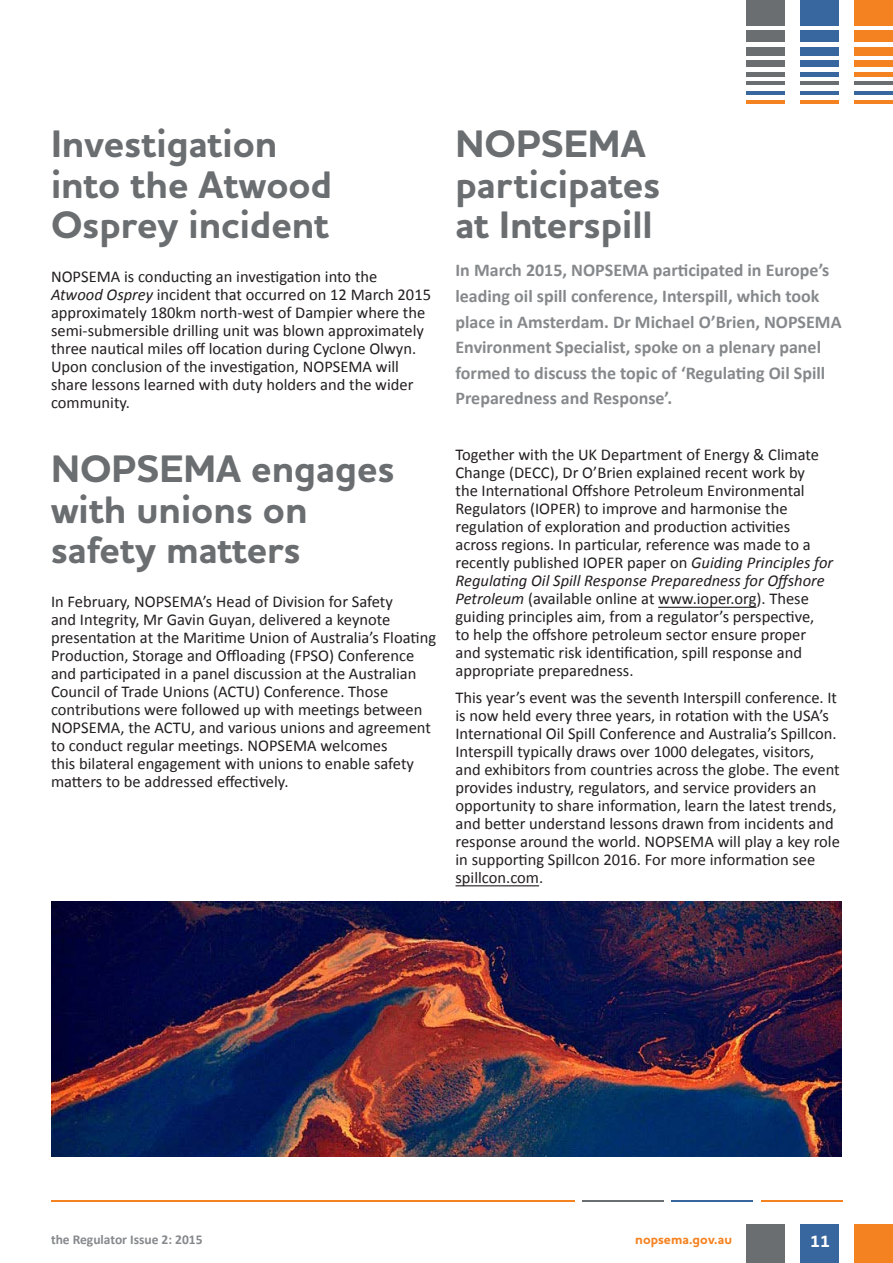
<style>
.page{position:relative;width:893px;height:1263px;background:#fff}
.page>*{position:absolute;margin:0;border:0;box-sizing:border-box;transform-origin:0 0}
.t1{font:700 39px/40.5px "Houschka Pro";color:#6b6e71}
.t2{font:700 18px/25.5px "Calibri";color:#86898c}
.t3{font:16.5px/18px "Calibri";color:#231f20}
.t4{font:700 16.5px "Houschka Pro";color:#fff}
.t5{font:700 13.5px "Calibri";color:#86898c}
.t6{font:700 13.5px "Houschka Pro";letter-spacing:.005em;color:#f58220}
.s1{font-style:italic}
</style>
<div class="page">
<div style="left:854px;top:1224px;width:39px;height:39px;background:#f58220"></div>
<div style="left:800px;top:1224px;width:39px;height:39px;background:#3867a0"></div>
<div style="left:746px;top:1224px;width:39px;height:39px;background:#6b6e71"></div>
<div style="left:854px;top:31px;width:39px;height:11px;background:#f58220"></div>
<div style="left:854px;top:0;width:39px;height:25px;background:#f58220"></div>
<div style="left:854px;top:47px;width:39px;height:9px;background:#f58220"></div>
<div style="left:854px;top:60px;width:39px;height:7px;background:#f58220"></div>
<hr style="left:854px;top:72px;width:39px;height:4px;background:#f58220">
<hr style="left:854px;top:100px;width:39px;height:3px;background:#f58220">
<hr style="left:854px;top:91px;width:39px;height:3px;background:#3867a0">
<hr style="left:854px;top:82px;width:39px;height:3px;background:#6b6e71">
<div style="left:800px;top:31px;width:39px;height:11px;background:#3867a0"></div>
<div style="left:800px;top:0;width:39px;height:25px;background:#3867a0"></div>
<div style="left:800px;top:47px;width:39px;height:9px;background:#3867a0"></div>
<div style="left:800px;top:60px;width:39px;height:7px;background:#3867a0"></div>
<hr style="left:800px;top:72px;width:39px;height:4px;background:#3867a0">
<hr style="left:800px;top:100px;width:39px;height:3px;background:#f58220">
<hr style="left:800px;top:91px;width:39px;height:3px;background:#3867a0">
<hr style="left:800px;top:82px;width:39px;height:3px;background:#6b6e71">
<div style="left:746px;top:31px;width:39px;height:11px;background:#6b6e71"></div>
<div style="left:746px;top:0;width:39px;height:25px;background:#6b6e71"></div>
<div style="left:746px;top:47px;width:39px;height:9px;background:#6b6e71"></div>
<div style="left:746px;top:60px;width:39px;height:7px;background:#6b6e71"></div>
<hr style="left:746px;top:72px;width:39px;height:4px;background:#6b6e71">
<hr style="left:746px;top:100px;width:39px;height:3px;background:#f58220">
<hr style="left:746px;top:91px;width:39px;height:3px;background:#3867a0">
<hr style="left:746px;top:82px;width:39px;height:3px;background:#6b6e71">
<hr style="left:51px;top:1200px;width:523px;height:1px;background:#f58220">
<hr style="left:582px;top:1200px;width:81px;height:1px;background:#6b6e71">
<hr style="left:672px;top:1200px;width:81px;height:1px;background:#3867a0">
<hr style="left:761px;top:1200px;width:82px;height:1px;background:#f58220">
<hr style="left:658px;top:607px;width:98px;height:1px;background:#231f20">
<hr style="left:455px;top:885px;width:84px;height:1px;background:#231f20">
<img style="left:51px;top:901px;width:791px;height:256px">
<h1 class="t1" style="left:51px;top:124px;width:283px">Investigation into the Atwood<br>Osprey incident</h1>
<p class="t3" style="left:51px;top:266px;width:382px">NOPSEMA is conducting an investigation into the <span class="s1">Atwood Osprey</span> incident that occurred on 12 March 2015 approximately 180km north-west of Dampier where the semi-submersible drilling unit was blown approximately three nautical miles off location during Cyclone Olwyn.<br>Upon conclusion of the investigation, NOPSEMA will share lessons learned with duty holders and the wider community.</p>
<h1 class="t1" style="left:51px;top:449px;width:345px">NOPSEMA engages with unions on safety matters</h1>
<p class="t3" style="left:51px;top:591px;width:387px">In February, NOPSEMA’s Head of Division for Safety<br>and Integrity, Mr Gavin Guyan, delivered a keynote presentation at the Maritime Union of Australia’s Floating Production, Storage and Offloading (FPSO) Conference and participated in a panel discussion at the Australian Council of Trade Unions (ACTU) Conference. Those contributions were followed up with meetings between NOPSEMA, the ACTU, and various unions and agreement to conduct regular meetings. NOPSEMA welcomes<br>this bilateral engagement with unions to enable safety matters to be addressed effectively.</p>
<h1 class="t1" style="left:455px;top:124px;width:206px">NOPSEMA participates at Interspill</h1>
<p class="t2" style="left:455px;top:257px;width:388px">In March 2015, NOPSEMA participated in Europe’s leading oil spill conference, Interspill, which took place in Amsterdam. Dr Michael O’Brien, NOPSEMA Environment Specialist, spoke on a plenary panel formed to discuss the topic of ‘Regulating Oil Spill Preparedness and Response’.</p>
<p class="t3" style="left:455px;top:445px;width:379px">Together with the UK Department of Energy &amp; Climate Change (DECC), Dr O’Brien explained recent work by<br>the International Offshore Petroleum Environmental Regulators (IOPER) to improve and harmonise the regulation of exploration and production activities across regions. In particular, reference was made to a recently published IOPER paper on <span class="s1">Guiding Principles for Regulating Oil Spill Response Preparedness for Offshore Petroleum</span> (available online at www.ioper.org). These guiding principles aim, from a regulator’s perspective,<br>to help the offshore petroleum sector ensure proper and systematic risk identification, spill response and appropriate preparedness.</p>
<p class="t3" style="left:455px;top:687px;width:386px">This year’s event was the seventh Interspill conference. It is now held every three years, in rotation with the USA’s International Oil Spill Conference and Australia’s Spillcon.<br>Interspill typically draws over 1000 delegates, visitors, and exhibitors from countries across the globe. The event provides industry, regulators, and service providers an opportunity to share information, learn the latest trends, and better understand lessons drawn from incidents and response around the world. NOPSEMA will play a key role in supporting Spillcon 2016. For more information see spillcon.com.</p>
<p class="t5" style="left:51px;top:1231px;width:153px">the Regulator Issue 2: 2015</p>
<p class="t6" style="left:635px;top:1230px;width:98px">nopsema.gov.au</p>
<p class="t4" style="left:810px;top:1231px;width:21px">11</p>
</div>
